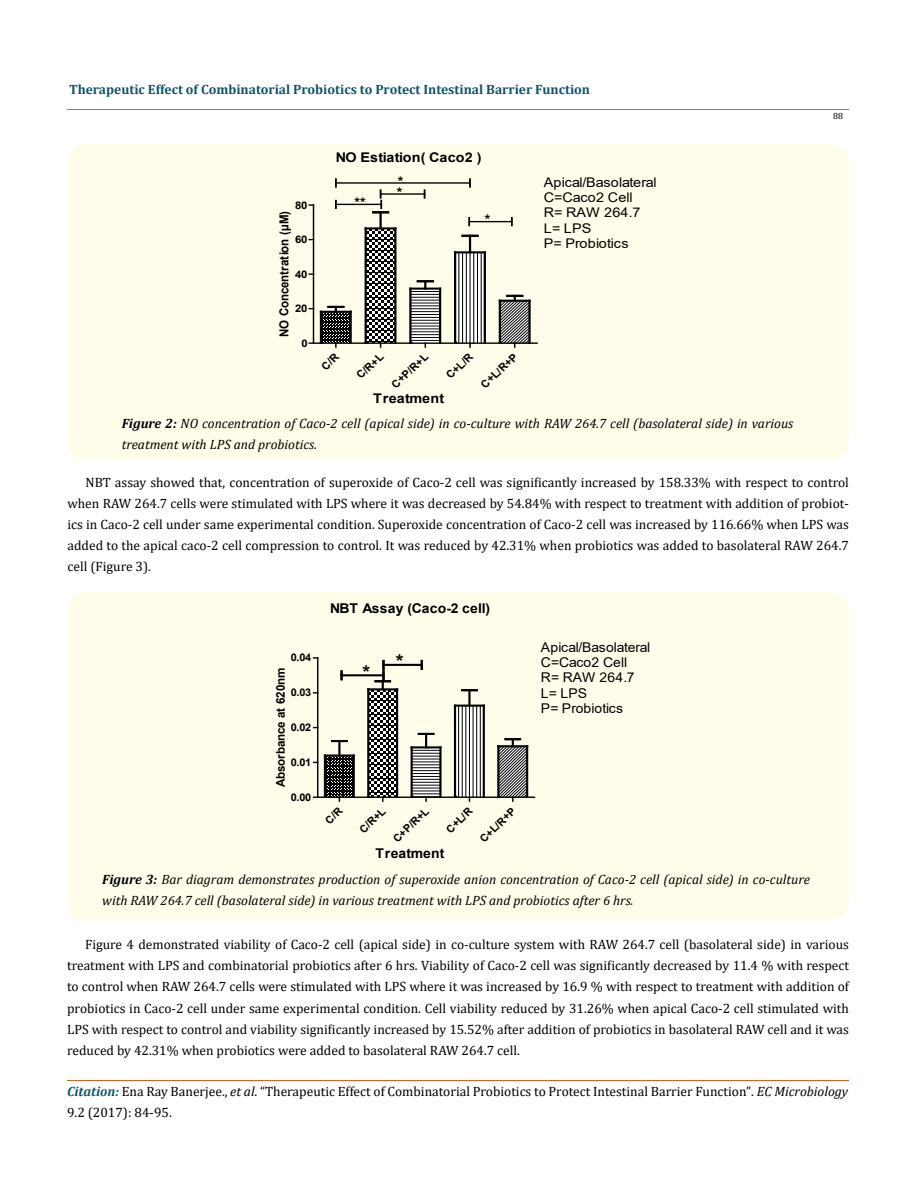
<style>
.page{position:relative;width:917px;height:1190px;background:#fff}
.page>*{position:absolute;margin:0;border:0;box-sizing:border-box;transform-origin:0 0}
.t1{font:700 19.2px "Arial";color:#000;scale:1.04 1}
.t2{font:13.5px/21px "Cambria";color:#000;text-align:justify}
.t3{font:italic 13.5px/21px "Cambria";color:#000}
.t4{font:700 13.5px "Cambria";color:#0e546a}
.t5{font:13.5px/15.3px "Arial";letter-spacing:.005em;color:#000;scale:1.04 1}
.t6{font:700 13.5px "Arial";letter-spacing:.015em;color:#000;scale:1.04 1}
.t7{font:13.35px/15.1px "Arial";letter-spacing:.005em;color:#000;scale:1.08 1}
.t8{font:700 13.35px "Arial";letter-spacing:.01em;color:#000;scale:1.08 1}
.t9{font:700 12.45px "Arial";letter-spacing:-.01em;color:#000;scale:.93 1}
.t10{font:700 12px "Arial";letter-spacing:-.015em;color:#000;scale:.96 1}
.t11{font:700 10.8px "Arial";color:#000}
.t12{font:700 10.5px "Arial";letter-spacing:-.03em;color:#000;scale:1.04 1}
.t13{font:700 10.5px "Arial";letter-spacing:-.03em;color:#000;scale:1.08 1}
.t14{font:9px "Cambria";color:#000}
.s1{font-weight:700}
.s2{font-weight:700;font-style:italic;color:#0e546a}
.s3{font-style:italic}
.s4{font-size:13.35px}
</style>
<div class="page">
<hr style="left:68px;top:109px;width:781px;height:1px;background:#e05d1a">
<div style="left:68px;top:144px;width:781px;height:316px;background:#fffde9;border-radius:18px"></div>
<hr style="left:349px;top:312px;width:3px;height:31px;background:#000">
<hr style="left:364px;top:228px;width:3px;height:115px;background:#000">
<hr style="left:394px;top:228px;width:2px;height:115px;background:#000">
<svg style="left:411px;top:290px;width:28px;height:52px"></svg>
<hr style="left:410px;top:291px;width:30px;height:1px;background:#000">
<hr style="left:410px;top:294px;width:30px;height:1px;background:#000">
<hr style="left:410px;top:297px;width:30px;height:1px;background:#000">
<hr style="left:410px;top:300px;width:30px;height:1px;background:#000">
<hr style="left:410px;top:303px;width:30px;height:1px;background:#000">
<hr style="left:410px;top:305px;width:30px;height:1px;background:#000">
<hr style="left:410px;top:308px;width:30px;height:1px;background:#000">
<hr style="left:410px;top:311px;width:30px;height:1px;background:#000">
<hr style="left:410px;top:314px;width:30px;height:1px;background:#000">
<hr style="left:410px;top:317px;width:30px;height:1px;background:#000">
<hr style="left:410px;top:320px;width:30px;height:1px;background:#000">
<hr style="left:410px;top:323px;width:30px;height:1px;background:#000">
<hr style="left:410px;top:326px;width:30px;height:1px;background:#000">
<hr style="left:410px;top:328px;width:30px;height:1px;background:#000">
<hr style="left:410px;top:331px;width:30px;height:1px;background:#000">
<hr style="left:410px;top:334px;width:30px;height:1px;background:#000">
<hr style="left:410px;top:337px;width:30px;height:1px;background:#000">
<hr style="left:410px;top:340px;width:30px;height:1px;background:#000">
<hr style="left:409px;top:288px;width:2px;height:55px;background:#000">
<hr style="left:410px;top:287px;width:30px;height:3px;background:#000">
<hr style="left:439px;top:288px;width:2px;height:55px;background:#000">
<svg style="left:418px;top:280px;width:15px;height:8px"></svg>
<svg style="left:456px;top:253px;width:27px;height:89px;background:#e2e2e2"></svg>
<hr style="left:458px;top:252px;width:1px;height:91px;background:#000">
<hr style="left:462px;top:252px;width:1px;height:91px;background:#000">
<hr style="left:466px;top:252px;width:1px;height:91px;background:#000">
<hr style="left:469px;top:252px;width:1px;height:91px;background:#000">
<hr style="left:473px;top:252px;width:1px;height:91px;background:#000">
<hr style="left:477px;top:252px;width:1px;height:91px;background:#000">
<hr style="left:481px;top:252px;width:1px;height:91px;background:#000">
<hr style="left:454px;top:252px;width:2px;height:91px;background:#000">
<hr style="left:455px;top:251px;width:30px;height:2px;background:#000">
<hr style="left:483px;top:252px;width:3px;height:91px;background:#000">
<svg style="left:458px;top:235px;width:19px;height:17px"></svg>
<hr style="left:313px;top:342px;width:224px;height:2px;background:#000">
<svg style="left:499px;top:295px;width:31px;height:52px"></svg>
<hr style="left:313px;top:205px;width:1px;height:138px;background:#000">
<hr style="left:336px;top:204px;width:45px;height:1px;background:#000">
<hr style="left:380px;top:193px;width:44px;height:2px;background:#000">
<svg style="left:365px;top:190px;width:30px;height:157px"></svg>
<hr style="left:469px;top:221px;width:42px;height:1px;background:#000">
<svg style="left:468px;top:218px;width:2px;height:7px"></svg>
<hr style="left:336px;top:182px;width:134px;height:2px;background:#000">
<div style="left:68px;top:592px;width:781px;height:328px;background:#fffde9;border-radius:18px"></div>
<hr style="left:352px;top:755px;width:3px;height:41px;background:#000">
<hr style="left:367px;top:689px;width:2px;height:107px;background:#000">
<hr style="left:396px;top:689px;width:2px;height:107px;background:#000">
<hr style="left:410px;top:747px;width:3px;height:49px;background:#000">
<hr style="left:439px;top:747px;width:2px;height:49px;background:#000">
<svg style="left:456px;top:706px;width:26px;height:90px;background:#e3e3e3"></svg>
<hr style="left:458px;top:705px;width:1px;height:92px;background:#000">
<hr style="left:462px;top:705px;width:1px;height:92px;background:#000">
<hr style="left:465px;top:705px;width:1px;height:92px;background:#000">
<hr style="left:469px;top:705px;width:1px;height:92px;background:#000">
<hr style="left:472px;top:705px;width:1px;height:92px;background:#000">
<hr style="left:476px;top:705px;width:1px;height:92px;background:#000">
<hr style="left:480px;top:705px;width:1px;height:92px;background:#000">
<hr style="left:454px;top:705px;width:2px;height:91px;background:#000">
<hr style="left:455px;top:704px;width:29px;height:2px;background:#000">
<hr style="left:482px;top:705px;width:3px;height:91px;background:#000">
<svg style="left:458px;top:689px;width:18px;height:16px"></svg>
<hr style="left:497px;top:746px;width:2px;height:50px;background:#000">
<hr style="left:526px;top:746px;width:2px;height:50px;background:#000">
<hr style="left:318px;top:796px;width:216px;height:2px;background:#000">
<svg style="left:411px;top:733px;width:29px;height:68px"></svg>
<svg style="left:498px;top:738px;width:29px;height:63px"></svg>
<hr style="left:317px;top:658px;width:1px;height:139px;background:#000">
<hr style="left:341px;top:674px;width:42px;height:2px;background:#000">
<svg style="left:340px;top:671px;width:2px;height:8px"></svg>
<hr style="left:383px;top:664px;width:39px;height:2px;background:#000">
<svg style="left:368px;top:661px;width:29px;height:140px"></svg>
<svg style="left:420px;top:661px;width:3px;height:8px"></svg>
<svg style="left:320px;top:306px;width:31px;height:42px"></svg>
<svg style="left:324px;top:740px;width:30px;height:62px"></svg>
<p class="t4" style="left:69px;top:80px;width:522px">Therapeutic Effect of Combinatorial Probiotics to Protect Intestinal Barrier Function</p>
<p class="t13" style="left:295px;top:197px;width:13px">80</p>
<p class="t9" style="left:275px;top:337px;width:136px;rotate:-90deg">NO Concentration (µM)</p>
<p class="t13" style="left:295px;top:232px;width:13px">60</p>
<p class="t13" style="left:295px;top:266px;width:13px">40</p>
<p class="t13" style="left:295px;top:301px;width:13px">20</p>
<p class="t13" style="left:301px;top:335px;width:7px">0</p>
<p class="t8" style="left:336px;top:148px;width:136px">NO Estiation( Caco2 )</p>
<p class="t8" style="left:354px;top:193px;width:12px">**</p>
<p class="t8" style="left:398px;top:172px;width:7px">*</p>
<p class="t7" style="left:544px;top:175px;width:106px">Apical/Basolateral<br>C=Caco2 Cell<br>R= RAW 264.7<br>L= LPS<br>P= Probiotics</p>
<p class="t8" style="left:397px;top:183px;width:7px">*</p>
<p class="t8" style="left:485px;top:210px;width:7px">*</p>
<p class="t11" style="left:353px;top:371px;width:33px;rotate:-43deg">C/R+L</p>
<p class="t11" style="left:388px;top:380px;width:47px;rotate:-43deg">C+P/R+L</p>
<p class="t11" style="left:443px;top:371px;width:33px;rotate:-43deg">C+L/R</p>
<p class="t11" style="left:477px;top:380px;width:47px;rotate:-43deg">C+L/R+P</p>
<p class="t8" style="left:373px;top:389px;width:67px">Treatment</p>
<p class="t14" style="left:833px;top:111px;width:11px">88</p>
<p class="t3" style="left:122px;top:412px;width:673px"><span class="s1">Figure 2:</span> NO concentration of Caco-2 cell (apical side) in co-culture with RAW 264.7 cell (basolateral side) in various treatment with LPS and probiotics.</p>
<p class="t2" style="left:68px;top:472px;width:783px;text-indent:18px">NBT assay showed that, concentration of superoxide of Caco-2 cell was significantly increased by 158.33% with respect to control when RAW 264.7 cells were stimulated with LPS where it was decreased by 54.84% with respect to treatment with addition of probiot&shy;ics in Caco-2 cell under same experimental condition. Superoxide concentration of Caco-2 cell was increased by 116.66% when LPS was added to the apical caco-2 cell compression to control. It was reduced by 42.31% when probiotics was added to basolateral RAW 264.7 cell (Figure 3).</p>
<p class="t6" style="left:330px;top:598px;width:155px">NBT Assay (Caco-2 cell)</p>
<p class="t12" style="left:291px;top:650px;width:21px">0.04</p>
<p class="t5" style="left:541px;top:639px;width:107px">Apical/Basolateral<br>C=Caco2 Cell<br>R= RAW 264.7<br>L= LPS<br>P= Probiotics</p>
<h1 class="t1" style="left:396px;top:648px;width:9px">*</h1>
<h1 class="t1" style="left:362px;top:659px;width:9px">*</h1>
<p class="t10" style="left:272px;top:786px;width:125px;rotate:-90deg">Absorbance at 620nm</p>
<p class="t12" style="left:291px;top:685px;width:21px">0.03</p>
<p class="t12" style="left:291px;top:720px;width:21px">0.02</p>
<p class="t12" style="left:291px;top:754px;width:21px">0.01</p>
<p class="t12" style="left:291px;top:789px;width:21px">0.00</p>
<p class="t11" style="left:356px;top:825px;width:33px;rotate:-44deg">C/R+L</p>
<p class="t11" style="left:390px;top:835px;width:46px;rotate:-44deg">C+P/R+L</p>
<p class="t11" style="left:443px;top:825px;width:33px;rotate:-44deg">C+L/R</p>
<p class="t11" style="left:476px;top:835px;width:46px;rotate:-44deg">C+L/R+P</p>
<p class="t6" style="left:375px;top:843px;width:68px">Treatment</p>
<p class="t3" style="left:102px;top:868px;width:709px"><span class="s1">Figure 3:</span> Bar diagram demonstrates production of superoxide anion concentration of Caco-2 cell (apical side) in co-culture with RAW 264.7 cell (basolateral side) in various treatment with LPS and probiotics after 6 hrs.</p>
<p class="t2" style="left:67px;top:934px;width:783px;text-indent:18px">Figure 4 demonstrated viability of Caco-2 cell (apical side) in co-culture system with RAW 264.7 cell (basolateral side) in various treatment with LPS and combinatorial probiotics after 6 hrs. Viability of Caco-2 cell was significantly decreased by 11.4 % with respect to control when RAW 264.7 cells were stimulated with LPS where it was increased by 16.9 % with respect to treatment with addition of probiotics in Caco-2 cell under same experimental condition. Cell viability reduced by 31.26% when apical Caco-2 cell stimulated with LPS with respect to control and viability significantly increased by 15.52% after addition of probiotics in basolateral RAW cell and it was reduced by 42.31% when probiotics were added to basolateral RAW 264.7 cell.</p>
<p class="t2" style="left:67px;top:1080px;width:782px"><span class="s2">Citation:</span> Ena Ray Banerjee., <span class="s3">et al</span>. “Therapeutic Effect of Combinatorial Probiotics to Protect Intestinal Barrier Function”<span class="s4">.</span> <span class="s3">EC Microbiology<br></span><span class="s4">9</span>.2 (2017): 84-95.</p>
</div>
